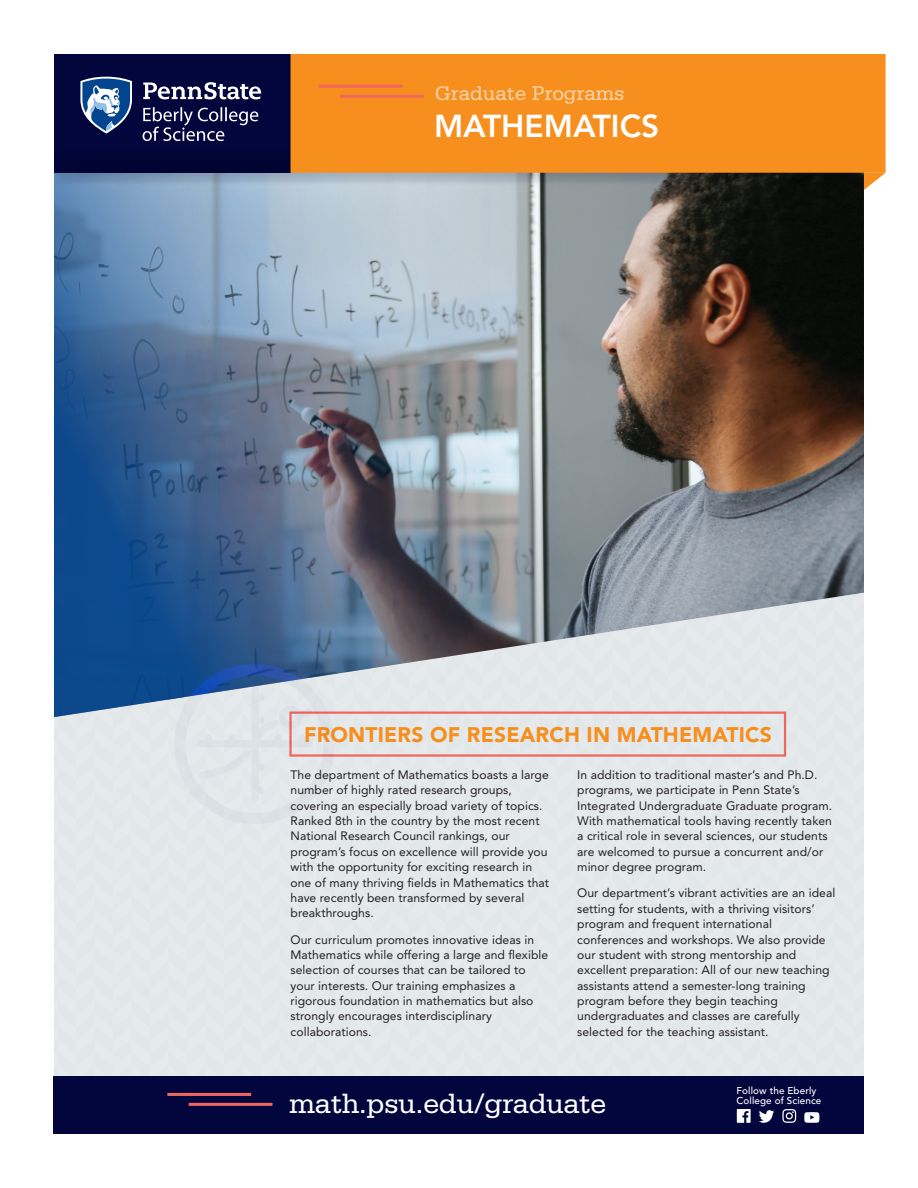
<style>
.page{position:relative;width:918px;height:1188px;background:#fff}
.page>*{position:absolute;margin:0;border:0;box-sizing:border-box;transform-origin:0 0}
.Graduate_Program_Nam{font:800 31.5px "Avenir LT Std";color:#fff}
.t1{font:29.4px "Serifa Std";letter-spacing:-.02em;color:#fff}
.Text_IntroSentence_B{font:900 21px "Avenir LT Std";letter-spacing:.01em;color:#f68f1e}
.t2{font:21px "Serifa Std";letter-spacing:-.01em;color:#fdd4a8}
.Text_2ColumnDescript{font:12.15px/15.5px "Avenir LT Std";letter-spacing:.005em;color:#231f20}
.t3{font:500 9.9px "Avenir LT Std";letter-spacing:.01em;color:#fff}
</style>
<div class="page">
<div style="left:54px;top:380px;width:810px;height:705px;background:#e4e8ea"></div>
<div style="left:289px;top:712px;width:497px;height:45px;border:2px solid #f1665d"></div>
<img style="left:54px;top:185px;width:810px;height:532px">
<div style="left:54px;top:54px;width:237px;height:119px;background:#02063d"></div>
<div style="left:54px;top:1077px;width:810px;height:57px;background:#02063d"></div>
<svg style="left:54px;top:150px;width:810px;height:35px"></svg>
<svg style="left:864px;top:173px;width:21px;height:17px"></svg>
<div style="left:291px;top:54px;width:595px;height:119px;background:#f68f1e"></div>
<svg style="left:80px;top:77px;width:52px;height:57px"></svg>
<svg style="left:143px;top:82px;width:118px;height:59px"></svg>
<hr style="left:167px;top:1093px;width:84px;height:3px;background:#f1665d">
<hr style="left:189px;top:1103px;width:83px;height:3px;background:#f1665d">
<hr style="left:319px;top:85px;width:83px;height:3px;background:#f1665d">
<hr style="left:340px;top:95px;width:84px;height:3px;background:#f1665d">
<svg style="left:174px;top:664px;width:161px;height:93px"></svg>
<svg style="left:737px;top:1109px;width:14px;height:14px"></svg>
<svg style="left:759px;top:1110px;width:15px;height:13px"></svg>
<svg style="left:782px;top:1109px;width:14px;height:14px"></svg>
<svg style="left:804px;top:1112px;width:15px;height:11px"></svg>
<p class="t2" style="left:435px;top:81px;width:192px">Graduate Programs</p>
<h1 class="Graduate_Program_Nam" style="left:434px;top:107px;width:227px">MATHEMATICS</h1>
<h2 class="Text_IntroSentence_B" style="left:304px;top:722px;width:469px">FRONTIERS OF RESEARCH IN MATHEMATICS</h2>
<p class="Text_2ColumnDescript" style="left:291px;top:767px;width:260px">The department of Mathematics boasts a large number of highly rated research groups, covering an especially broad variety of topics.<br>Ranked 8th in the country by the most recent National Research Council rankings, our program’s focus on excellence will provide you with the opportunity for exciting research in one of many thriving fields in Mathematics that have recently been transformed by several breakthroughs.</p>
<p class="Text_2ColumnDescript" style="left:291px;top:932px;width:259px">Our curriculum promotes innovative ideas in Mathematics while offering a large and flexible selection of courses that can be tailored to your interests. Our training emphasizes a rigorous foundation in mathematics but also strongly encourages interdisciplinary collaborations.</p>
<p class="Text_2ColumnDescript" style="left:577px;top:767px;width:257px">In addition to traditional master’s and Ph.D. programs, we participate in Penn State’s Integrated Undergraduate Graduate program.<br>With mathematical tools having recently taken a critical role in several sciences, our students are welcomed to pursue a concurrent and/or minor degree program.</p>
<p class="Text_2ColumnDescript" style="left:577px;top:886px;width:260px">Our department’s vibrant activities are an ideal setting for students, with a thriving visitors’ program and frequent international conferences and workshops. We also provide our student with strong mentorship and excellent preparation: All of our new teaching assistants attend a semester-long training program before they begin teaching undergraduates and classes are carefully selected for the teaching assistant.</p>
<p class="t1" style="left:289px;top:1087px;width:319px">math.psu.edu/graduate</p>
<p class="t3" style="left:737px;top:1085px;width:81px">Follow the Eberly</p>
<p class="t3" style="left:737px;top:1095px;width:86px">College of Science</p>
</div>
